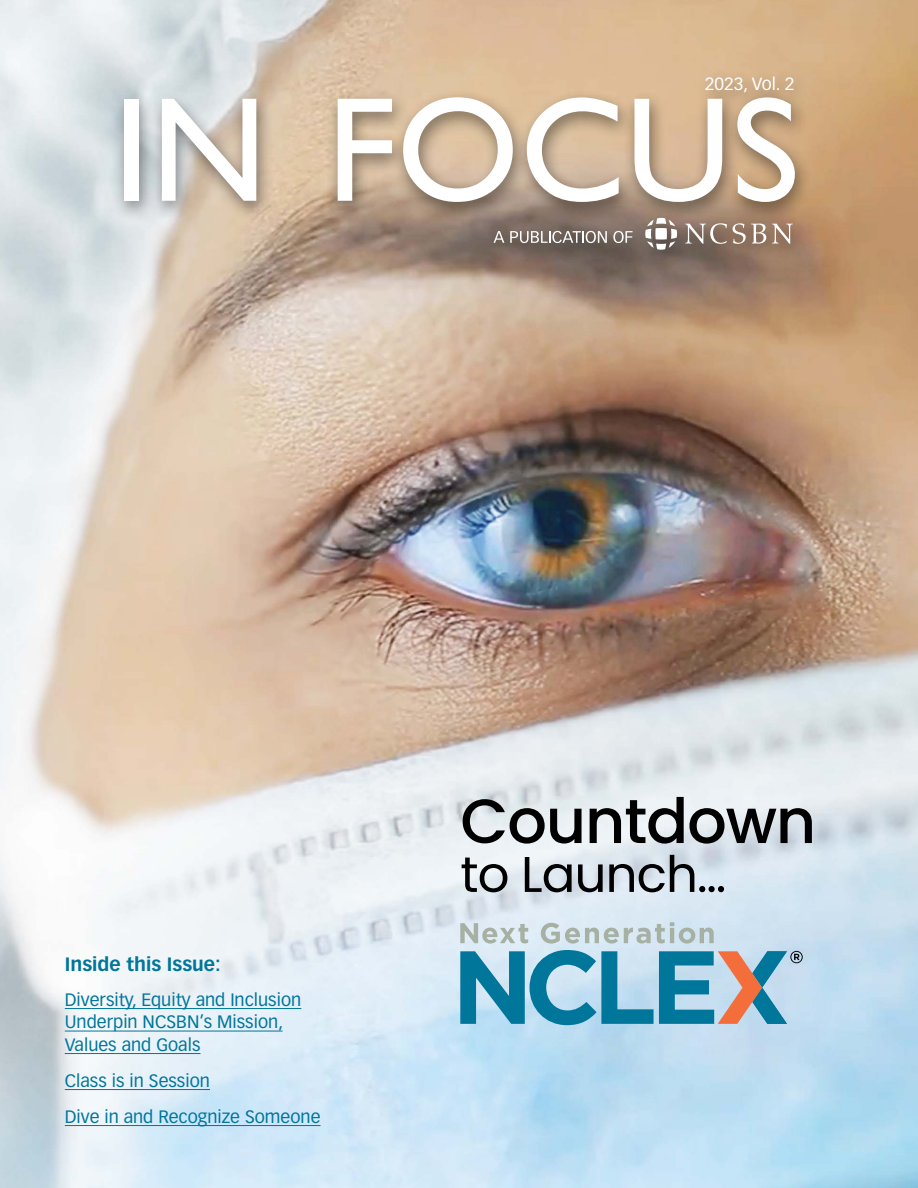
<style>
.page{position:relative;width:918px;height:1188px;background:#fff}
.page>*{position:absolute;margin:0;border:0;box-sizing:border-box;transform-origin:0 0}
.t1{font:500 62.25px "Poppins";letter-spacing:-.02em;color:#000}
.t2{font:50.1px "Poppins";letter-spacing:-.02em;color:#000}
.t3{font:700 19.05px "Vectora LT Std";color:#00769b}
.t4{font:17.7px/22.5px "Vectora LT Std";color:#00769b}
.t5{font:17.4px "Vectora LT Std";color:#fff}
</style>
<div class="page">
<img style="left:0;top:0;width:918px;height:1188px">
<div style="left:112px;top:69px;width:700px;height:201px;background:#000;opacity:.47"></div>
<div style="left:124px;top:99px;width:15px;height:102px;background:#fff"></div>
<svg style="left:162px;top:99px;width:94px;height:102px"></svg>
<svg style="left:338px;top:99px;width:54px;height:102px"></svg>
<svg style="left:403px;top:97px;width:110px;height:105px"></svg>
<svg style="left:527px;top:97px;width:92px;height:105px"></svg>
<svg style="left:634px;top:99px;width:88px;height:103px"></svg>
<svg style="left:737px;top:97px;width:58px;height:105px"></svg>
<svg style="left:494px;top:231px;width:10px;height:12px"></svg>
<svg style="left:510px;top:231px;width:97px;height:12px"></svg>
<svg style="left:613px;top:231px;width:20px;height:12px"></svg>
<svg style="left:645px;top:218px;width:32px;height:32px"></svg>
<svg style="left:685px;top:223px;width:42px;height:21px"></svg>
<svg style="left:733px;top:223px;width:33px;height:21px"></svg>
<svg style="left:772px;top:224px;width:21px;height:20px"></svg>
<hr style="left:65px;top:1008px;width:236px;height:1px;background:#00759a">
<hr style="left:65px;top:1031px;width:218px;height:1px;background:#00759a">
<hr style="left:65px;top:1053px;width:136px;height:1px;background:#00759a">
<hr style="left:65px;top:1089px;width:145px;height:1px;background:#00759a">
<hr style="left:65px;top:1125px;width:256px;height:1px;background:#00759a">
<svg style="left:460px;top:923px;width:68px;height:21px"></svg>
<svg style="left:541px;top:922px;width:173px;height:22px"></svg>
<svg style="left:460px;top:950px;width:343px;height:75px"></svg>
<p class="t5" style="left:705px;top:73px;width:91px">2023, Vol. 2</p>
<p class="t3" style="left:65px;top:953px;width:157px">Inside this Issue:</p>
<p class="t4" style="left:65px;top:988px;width:238px">Diversity, Equity and Inclusion<br>Underpin NCSBN’s Mission,<br>Values and Goals</p>
<p class="t4" style="left:65px;top:1063px;width:257px;line-height:36px">Class is in Session<br>Dive in and Recognize Someone</p>
<h1 class="t1" style="left:460px;top:785px;width:357px">Countdown</h1>
<h2 class="t2" style="left:460px;top:845px;width:267px">to Launch…</h2>
</div>
